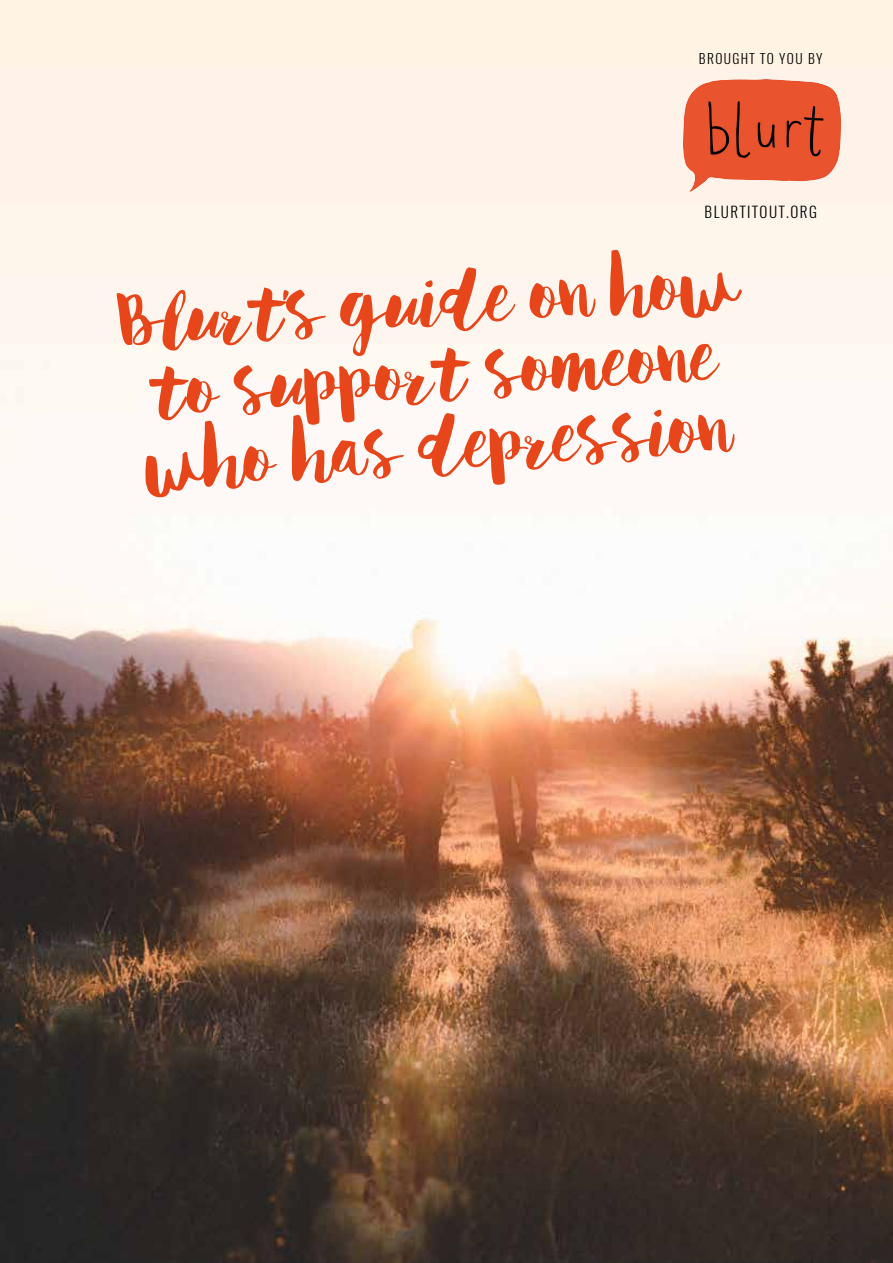
<style>
.page{position:relative;width:893px;height:1263px;background:#fff}
.page>*{position:absolute;margin:0;border:0;box-sizing:border-box;transform-origin:0 0}
.t1{font:72px/72.2px "Helena";color:#e6461a}
.t2{font:300 15.15px "Oswald";letter-spacing:.1em;color:#000}
.t3{font:300 13.5px "Oswald";letter-spacing:.1em;color:#000}
</style>
<div class="page">
<img style="left:0;top:0;width:893px;height:1263px">
<img style="left:669px;top:43px;width:187px;height:186px">
<p class="t3" style="left:699px;top:49px;width:125px">BROUGHT TO YOU BY</p>
<p class="t2" style="left:705px;top:202px;width:114px">BLURTITOUT.ORG</p>
<p class="t1" style="left:117px;top:296px;width:625px;rotate:-4deg">Blurt’s guide on how to support someone who has depression</p>
</div>
